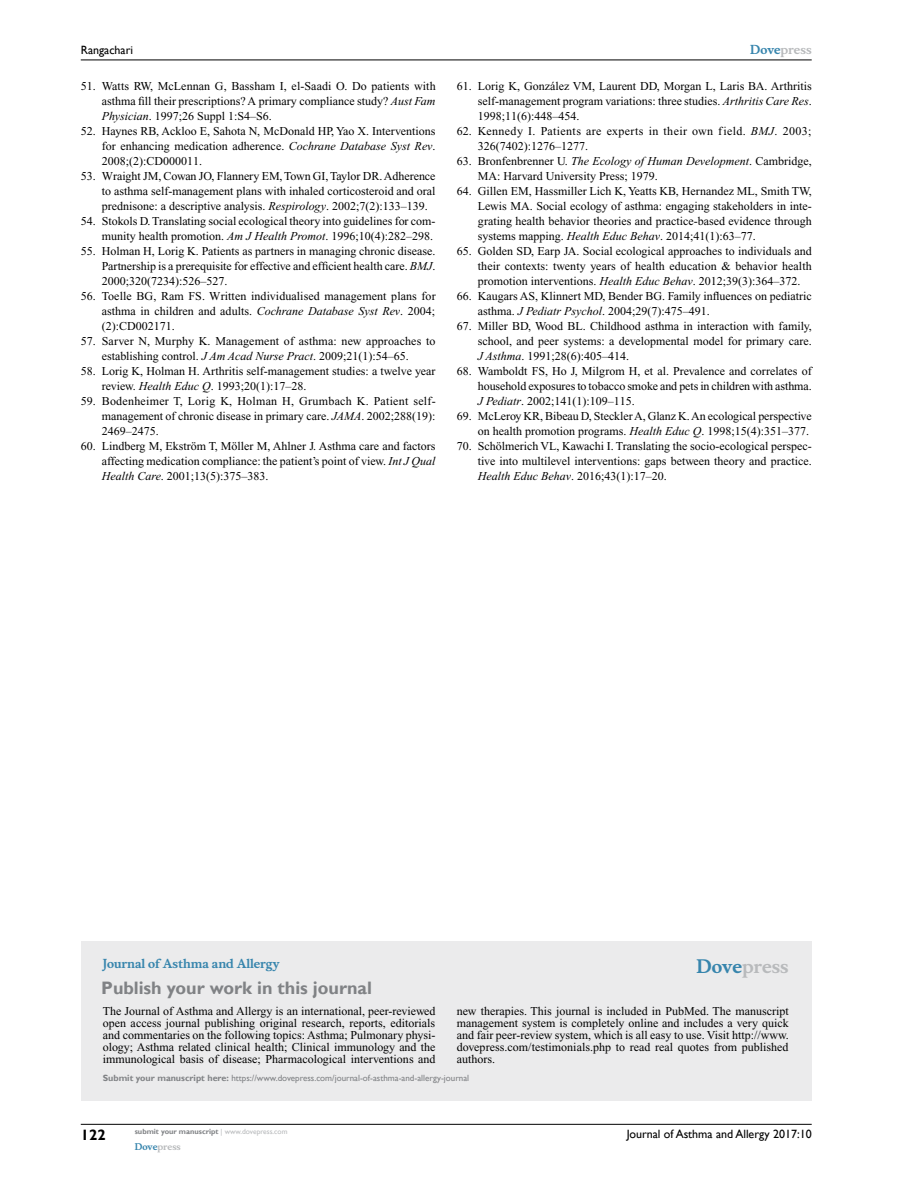
<style>
.page{position:relative;width:918px;height:1188px;background:#fff}
.page>*{position:absolute;margin:0;border:0;box-sizing:border-box;transform-origin:0 0}
.t1{font:700 18px "Gill Sans";color:#808285}
.t2{font:700 18px "Musee";color:#b8babc}
.t3{font:700 15px "Gill Sans";color:#000}
.t4{font:12px/15px "Times New Roman";color:#000;text-align:justify}
.t5{font:12px/15px "Times New Roman";letter-spacing:.03em;color:#000}
.t6{font:12px "Gill Sans";color:#000}
.t7{font:700 12px "Musee";color:#3785ad}
.t8{font:700 12px "Musee";color:#b8babc}
.t9{font:9px "Gill Sans";color:#808285}
.t10{font:700 9px "Musee";color:#b8babc}
.t11{font:700 7.5px "Gill Sans";color:#808285}
.s1{font-style:italic}
.s2{color:#3785ad}
.s3{font-weight:700}
.s4{font-weight:400;color:#b8babc}
</style>
<div class="page">
<div style="left:81px;top:941px;width:731px;height:160px;background:#ebebec"></div>
<hr style="left:81px;top:1124px;width:731px;height:1px;background:#000">
<hr style="left:81px;top:60px;width:731px;height:1px;background:#000">
<p class="t6" style="left:81px;top:43px;width:54px">Rangachari</p>
<p class="t4" style="left:102px;top:79px;width:335px;text-indent:-21px">51. Watts RW, McLennan G, Bassham I, el-Saadi O. Do patients with asthma fill their prescriptions? A primary compliance study? <span class="s1">Aust Fam Physician</span>. 1997;26 Suppl 1:S4–S6.</p>
<p class="t4" style="left:102px;top:124px;width:335px;text-indent:-21px">52. Haynes RB, Ackloo E, Sahota N, McDonald HP, Yao X. Interventions for enhancing medication adherence. <span class="s1">Cochrane Database Syst Rev</span>.<br>2008;(2):CD000011.</p>
<p class="t4" style="left:102px;top:169px;width:335px;text-indent:-21px">53. Wraight JM, Cowan JO, Flannery EM, Town GI, Taylor DR. Adherence to asthma self-management plans with inhaled corticosteroid and oral prednisone: a descriptive analysis. <span class="s1">Respirology</span>. 2002;7(2):133–139.</p>
<p class="t4" style="left:81px;top:214px;width:356px;text-align:right">54. Stokols D. Translating social ecological theory into guidelines for com&shy;munity health promotion. <span class="s1">Am J Health Promot</span>. 1996;10(4):282–298.</p>
<p class="t4" style="left:102px;top:244px;width:335px;text-indent:-21px">55. Holman H, Lorig K. Patients as partners in managing chronic disease.<br>Partnership is a prerequisite for effective and efficient health care. <span class="s1">BMJ</span>.<br>2000;320(7234):526–527.</p>
<p class="t4" style="left:102px;top:289px;width:335px;text-indent:-21px">56. Toelle BG, Ram FS. Written individualised management plans for asthma in children and adults. <span class="s1">Cochrane Database Syst Rev</span>. 2004; (2):CD002171.</p>
<p class="t4" style="left:81px;top:334px;width:356px;text-align:center">57. Sarver N, Murphy K. Management of asthma: new approaches to establishing control. <span class="s1">J Am Acad Nurse Pract</span>. 2009;21(1):54–65.</p>
<p class="t4" style="left:102px;top:364px;width:335px;text-indent:-21px">58. Lorig K, Holman H. Arthritis self-management studies: a twelve year review. <span class="s1">Health Educ Q</span>. 1993;20(1):17–28.</p>
<p class="t4" style="left:102px;top:394px;width:335px;text-indent:-21px">59. Bodenheimer T, Lorig K, Holman H, Grumbach K. Patient self&shy;management of chronic disease in primary care. <span class="s1">JAMA</span>. 2002;288(19):<br>2469–2475.</p>
<p class="t4" style="left:102px;top:439px;width:335px;text-indent:-21px">60. Lindberg M, Ekström T, Möller M, Ahlner J. Asthma care and factors affecting medication compliance: the patient’s point of view. <span class="s1">Int J Qual Health Care</span>. 2001;13(5):375–383.</p>
<p class="t8" style="left:750px;top:43px;width:63px"><span class="s2">Dove</span>press</p>
<p class="t4" style="left:478px;top:79px;width:335px;text-indent:-21px">61. Lorig K, González VM, Laurent DD, Morgan L, Laris BA. Arthritis self-management program variations: three studies. <span class="s1">Arthritis Care Res</span>.<br>1998;11(6):448–454.</p>
<p class="t5" style="left:478px;top:124px;width:335px;text-indent:-21px">62. Kennedy I. Patients are experts in their own field. <span class="s1">BMJ</span>. 2003;<br>326(7402):1276–1277.</p>
<p class="t4" style="left:478px;top:154px;width:335px;text-indent:-21px">63. Bronfenbrenner U. <span class="s1">The Ecology of Human Development</span>. Cambridge,<br>MA: Harvard University Press; 1979.</p>
<p class="t4" style="left:478px;top:184px;width:335px;text-indent:-21px">64. Gillen EM, Hassmiller Lich K, Yeatts KB, Hernandez ML, Smith TW, Lewis MA. Social ecology of asthma: engaging stakeholders in inte&shy;grating health behavior theories and practice-based evidence through systems mapping. <span class="s1">Health Educ Behav</span>. 2014;41(1):63–77.</p>
<p class="t4" style="left:478px;top:244px;width:335px;text-indent:-21px">65. Golden SD, Earp JA. Social ecological approaches to individuals and their contexts: twenty years of health education &amp; behavior health promotion interventions. <span class="s1">Health Educ Behav</span>. 2012;39(3):364–372.</p>
<p class="t4" style="left:478px;top:289px;width:335px;text-indent:-21px">66. Kaugars AS, Klinnert MD, Bender BG. Family influences on pediatric asthma. <span class="s1">J Pediatr Psychol</span>. 2004;29(7):475–491.</p>
<p class="t4" style="left:478px;top:319px;width:335px;text-indent:-21px">67. Miller BD, Wood BL. Childhood asthma in interaction with family, school, and peer systems: a developmental model for primary care.<br><span class="s1">J Asthma</span>. 1991;28(6):405–414.</p>
<p class="t4" style="left:478px;top:364px;width:335px;text-indent:-21px">68. Wamboldt FS, Ho J, Milgrom H, et al. Prevalence and correlates of household exposures to tobacco smoke and pets in children with asthma.<br><span class="s1">J Pediatr</span>. 2002;141(1):109–115.</p>
<p class="t4" style="left:457px;top:409px;width:356px;text-align:right">69. McLeroy KR, Bibeau D, Steckler A, Glanz K. An ecological perspective on health promotion programs. <span class="s1">Health Educ Q</span>. 1998;15(4):351–377.</p>
<p class="t4" style="left:478px;top:439px;width:335px;text-indent:-21px">70. Schölmerich VL, Kawachi I. Translating the socio-ecological perspec&shy;tive into multilevel interventions: gaps between theory and practice.<br><span class="s1">Health Educ Behav</span>. 2016;43(1):17–20.</p>
<p class="t7" style="left:103px;top:956px;width:178px">Journal of Asthma and Allergy</p>
<h1 class="t1" style="left:101px;top:977px;width:272px">Publish your work in this journal</h1>
<h1 class="t2" style="left:697px;top:955px;width:94px"><span class="s2">Dove</span>press</h1>
<p class="t4" style="left:103px;top:1005px;width:334px;line-height:12px">The Journal of Asthma and Allergy is an international, peer-reviewed open access journal publishing original research, reports, editorials and commentaries on the following topics: Asthma; Pulmonary physi&shy;ology; Asthma related clinical health; Clinical immunology and the immunological basis of disease; Pharmacological interventions and</p>
<p class="t4" style="left:457px;top:1005px;width:333px;line-height:12px">new therapies. This journal is included in PubMed. The manuscript management system is completely online and includes a very quick and fair peer-review system, which is all easy to use. Visit http://www. dovepress.com/testimonials.php to read real quotes from published authors.</p>
<p class="t9" style="left:103px;top:1072px;width:368px"><span class="s3">Submit your manuscript here:</span> https://www.dovepress.com/journal-of-asthma-and-allergy-journal</p>
<p class="t3" style="left:81px;top:1126px;width:26px">122</p>
<p class="t11" style="left:135px;top:1127px;width:154px">submit your manuscript <span class="s4">| www.dovepress.com</span></p>
<p class="t10" style="left:135px;top:1141px;width:48px"><span class="s2">Dove</span>press</p>
<p class="t6" style="left:627px;top:1127px;width:187px">Journal of Asthma and Allergy 2017:10</p>
</div>
